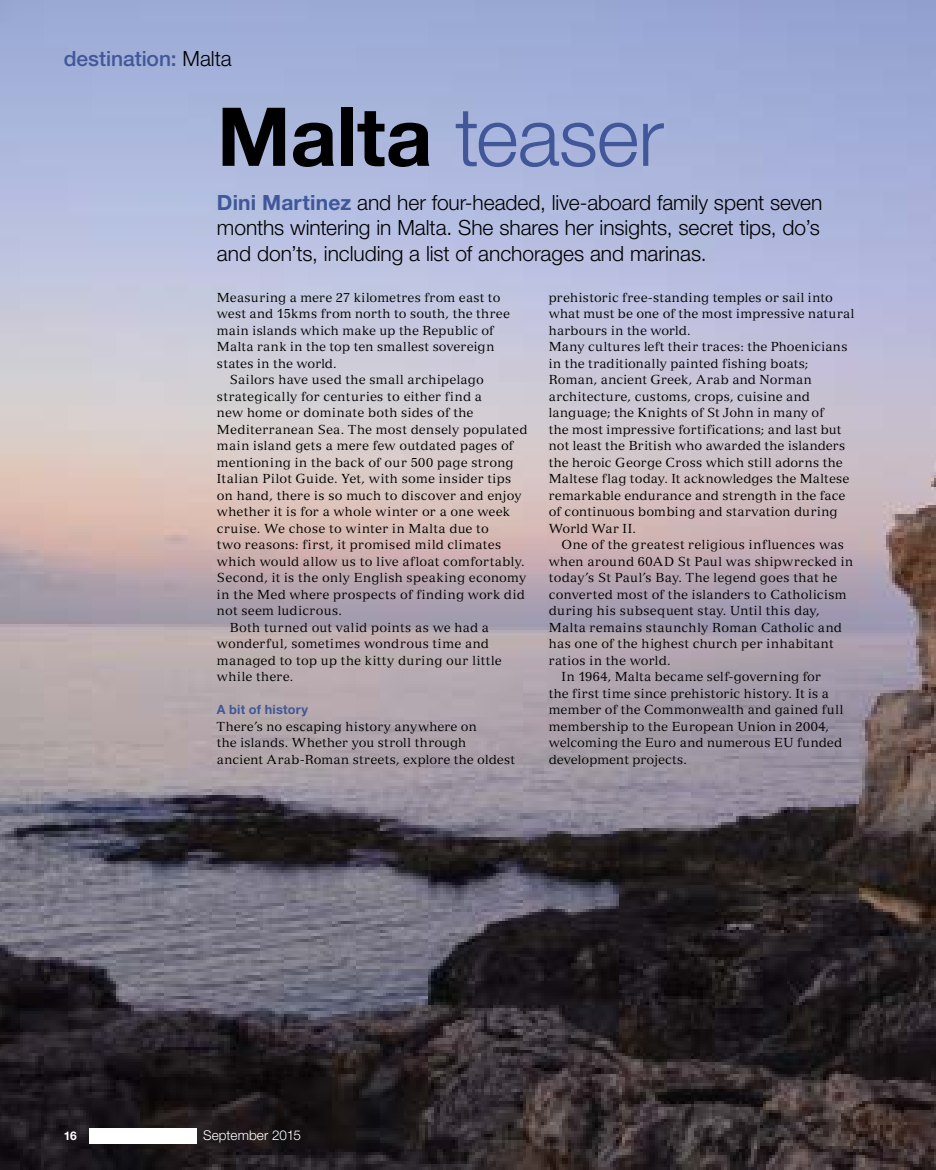
<style>
.page{position:relative;width:936px;height:1170px;background:#fff}
.page>*{position:absolute;margin:0;border:0;box-sizing:border-box;transform-origin:0 0}
.t1{font:300 81.3px "Helvetica Neue LT Std";letter-spacing:-.01em;color:#415799}
.t2{font:300 21px/25.5px "Helvetica Neue LT Std";letter-spacing:-.005em;color:#000}
.t3{font:500 21px "Helvetica Neue LT Std";letter-spacing:-.005em;color:#415799}
.t4{font:300 13.5px "Helvetica Neue LT Std";letter-spacing:.01em;color:#fff}
.t5{font:12.75px/16.5px "Versailles LT Std";letter-spacing:.02em;color:#000}
.t6{font:700 12.75px "Helvetica Neue LT Std";letter-spacing:.02em;color:#415799}
.t7{font:700 12px "Helvetica Neue LT Std";color:#fff}
.s1{font-weight:300;color:#000}
.s2{font-weight:700;color:#000}
.s3{font-weight:700;color:#415799}
</style>
<div class="page">
<img style="left:0;top:0;width:935px;height:1169px">
<img style="left:90px;top:1128px;width:106px;height:15px">
<h2 class="t3" style="left:64px;top:46px;width:170px">destination: <span class="s1">Malta</span></h2>
<h1 class="t1" style="left:217px;top:87px;width:448px"><span class="s2">Malta</span> teaser</h1>
<h2 class="t2" style="left:217px;top:189px;width:607px"><span class="s3">Dini Martinez</span> and her four-headed, live-aboard family spent seven months wintering in Malta. She shares her insights, secret tips, do’s and don’ts, including a list of anchorages and marinas.</h2>
<p class="t5" style="left:217px;top:289px;width:285px">Measuring a mere 27 kilometres from east to</p>
<p class="t5" style="left:217px;top:305px;width:294px">west and 15kms from north to south, the three</p>
<p class="t5" style="left:217px;top:322px;width:278px">main islands which make up the Republic of</p>
<p class="t5" style="left:217px;top:338px;width:279px">Malta rank in the top ten smallest sovereign</p>
<p class="t5" style="left:217px;top:355px;width:121px">states in the world.</p>
<p class="t5" style="left:230px;top:371px;width:256px">Sailors have used the small archipelago</p>
<p class="t5" style="left:217px;top:388px;width:266px">strategically for centuries to either find a</p>
<p class="t5" style="left:217px;top:404px;width:258px">new home or dominate both sides of the</p>
<p class="t5" style="left:217px;top:421px;width:312px">Mediterranean Sea. The most densely populated</p>
<p class="t5" style="left:217px;top:437px;width:298px">main island gets a mere few outdated pages of</p>
<p class="t5" style="left:217px;top:454px;width:298px">mentioning in the back of our 500 page strong</p>
<p class="t5" style="left:217px;top:470px;width:296px">Italian Pilot Guide. Yet, with some insider tips</p>
<p class="t5" style="left:217px;top:487px;width:306px">on hand, there is so much to discover and enjoy</p>
<p class="t5" style="left:217px;top:503px;width:294px">whether it is for a whole winter or a one week</p>
<p class="t5" style="left:217px;top:520px;width:273px">cruise. We chose to winter in Malta due to</p>
<p class="t5" style="left:217px;top:536px;width:285px">two reasons: first, it promised mild climates</p>
<p class="t5" style="left:217px;top:553px;width:309px">which would allow us to live afloat comfortably.</p>
<p class="t5" style="left:217px;top:569px;width:311px">Second, it is the only English speaking economy</p>
<p class="t5" style="left:217px;top:586px;width:309px">in the Med where prospects of finding work did</p>
<p class="t5" style="left:217px;top:602px;width:126px">not seem ludicrous.</p>
<p class="t5" style="left:230px;top:619px;width:261px">Both turned out valid points as we had a</p>
<p class="t5" style="left:217px;top:635px;width:273px">wonderful, sometimes wondrous time and</p>
<p class="t5" style="left:217px;top:652px;width:286px">managed to top up the kitty during our little</p>
<p class="t5" style="left:217px;top:668px;width:78px">while there.</p>
<p class="t6" style="left:217px;top:702px;width:93px">A bit of history</p>
<p class="t5" style="left:217px;top:718px;width:299px">There’s no escaping history anywhere on<br>the islands. Whether you stroll through ancient Arab-Roman streets, explore the oldest</p>
<p class="t5" style="left:549px;top:289px;width:307px">prehistoric free-standing temples or sail into what must be one of the most impressive natural harbours in the world.<br>Many cultures left their traces: the Phoenicians in the traditionally painted fishing boats; Roman, ancient Greek, Arab and Norman architecture, customs, crops, cuisine and language; the Knights of St John in many of<br>the most impressive fortifications; and last but not least the British who awarded the islanders the heroic George Cross which still adorns the Maltese flag today. It acknowledges the Maltese remarkable endurance and strength in the face of continuous bombing and starvation during World War II.</p>
<p class="t5" style="left:561px;top:536px;width:284px">One of the greatest religious influences was</p>
<p class="t5" style="left:549px;top:553px;width:306px">when around 60AD St Paul was shipwrecked in</p>
<p class="t5" style="left:549px;top:569px;width:290px">today’s St Paul’s Bay. The legend goes that he</p>
<p class="t5" style="left:549px;top:586px;width:299px">converted most of the islanders to Catholicism</p>
<p class="t5" style="left:549px;top:602px;width:272px">during his subsequent stay. Until this day,</p>
<p class="t5" style="left:549px;top:619px;width:294px">Malta remains staunchly Roman Catholic and</p>
<p class="t5" style="left:549px;top:635px;width:286px">has one of the highest church per inhabitant</p>
<p class="t5" style="left:549px;top:652px;width:123px">ratios in the world.</p>
<p class="t5" style="left:561px;top:668px;width:261px">In 1964, Malta became self-governing for</p>
<p class="t5" style="left:549px;top:685px;width:282px">the first time since prehistoric history. It is a</p>
<p class="t5" style="left:549px;top:701px;width:296px">member of the Commonwealth and gained full</p>
<p class="t5" style="left:549px;top:718px;width:282px">membership to the European Union in 2004,</p>
<p class="t5" style="left:549px;top:734px;width:295px">welcoming the Euro and numerous EU funded</p>
<p class="t5" style="left:549px;top:751px;width:140px">development projects.</p>
<p class="t7" style="left:64px;top:1127px;width:15px">16</p>
<p class="t4" style="left:203px;top:1126px;width:99px">September 2015</p>
</div>
